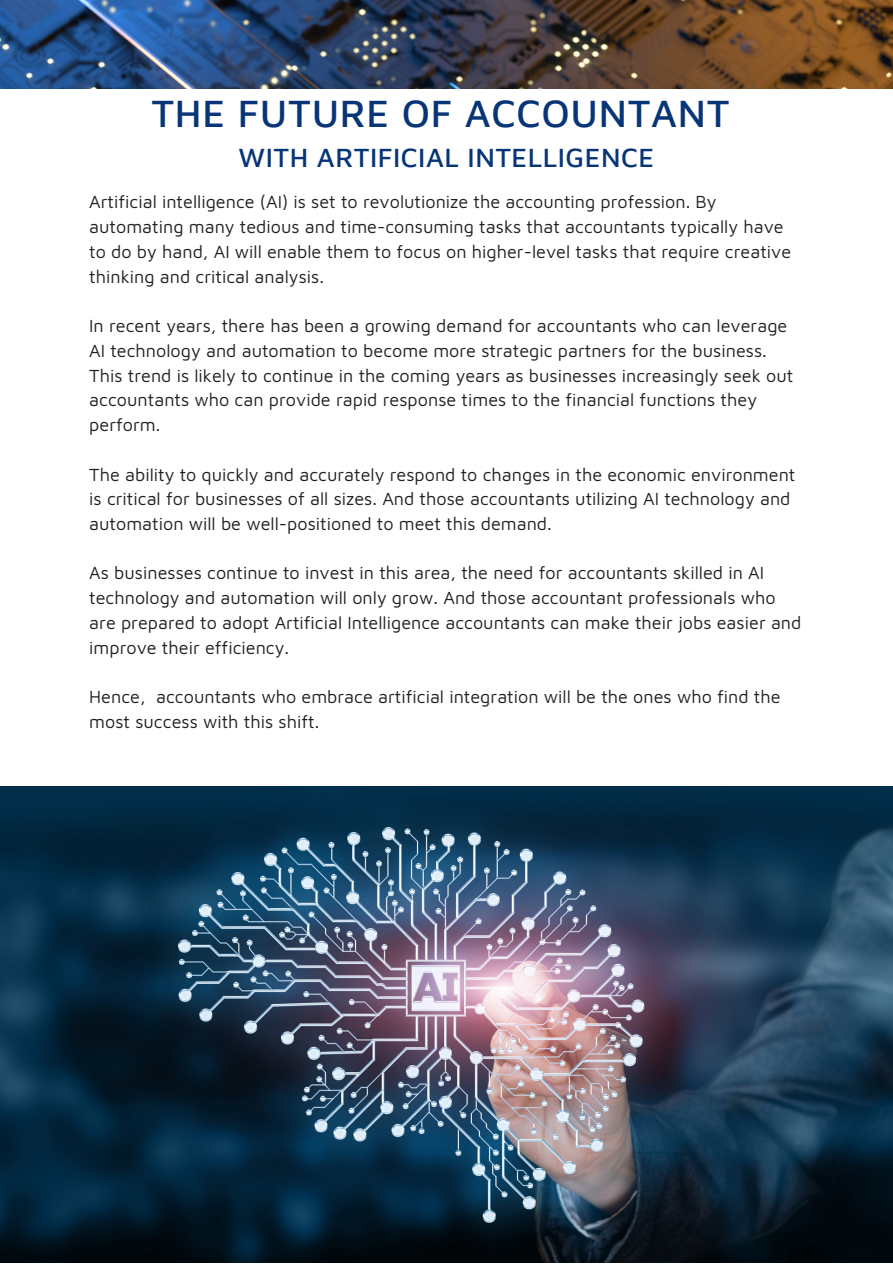
<style>
.page{position:relative;width:893px;height:1264px;background:#fff}
.page>*{position:absolute;margin:0;border:0;box-sizing:border-box;transform-origin:0 0}
.t1{font:500 39px "Maven Pro";letter-spacing:.02em;color:#073577}
.t2{font:500 27px "Maven Pro";letter-spacing:.02em;color:#073577}
.t3{font:18px/24.8px "Maven Pro";color:#202020}
</style>
<div class="page">
<img style="left:0;top:786px;width:892px;height:476px">
<img style="left:0;top:0;width:892px;height:89px">
<h1 class="t1" style="left:151px;top:89px;width:579px">THE FUTURE OF ACCOUNTANT</h1>
<h2 class="t2" style="left:238px;top:141px;width:417px">WITH ARTIFICIAL INTELLIGENCE</h2>
<p class="t3" style="left:89px;top:189px;width:703px">Artificial intelligence (AI) is set to revolutionize the accounting profession. By automating many tedious and time-consuming tasks that accountants typically have to do by hand, AI will enable them to focus on higher-level tasks that require creative thinking and critical analysis.</p>
<p class="t3" style="left:89px;top:313px;width:705px">In recent years, there has been a growing demand for accountants who can leverage AI technology and automation to become more strategic partners for the business.<br>This trend is likely to continue in the coming years as businesses increasingly seek out accountants who can provide rapid response times to the financial functions they perform.</p>
<p class="t3" style="left:89px;top:461px;width:707px">The ability to quickly and accurately respond to changes in the economic environment is critical for businesses of all sizes. And those accountants utilizing AI technology and automation will be well-positioned to meet this demand.</p>
<p class="t3" style="left:89px;top:560px;width:713px">As businesses continue to invest in this area, the need for accountants skilled in AI technology and automation will only grow. And those accountant professionals who are prepared to adopt Artificial Intelligence accountants can make their jobs easier and improve their efficiency.</p>
<p class="t3" style="left:89px;top:684px;width:692px">Hence, accountants who embrace artificial integration will be the ones who find the most success with this shift.</p>
</div>
